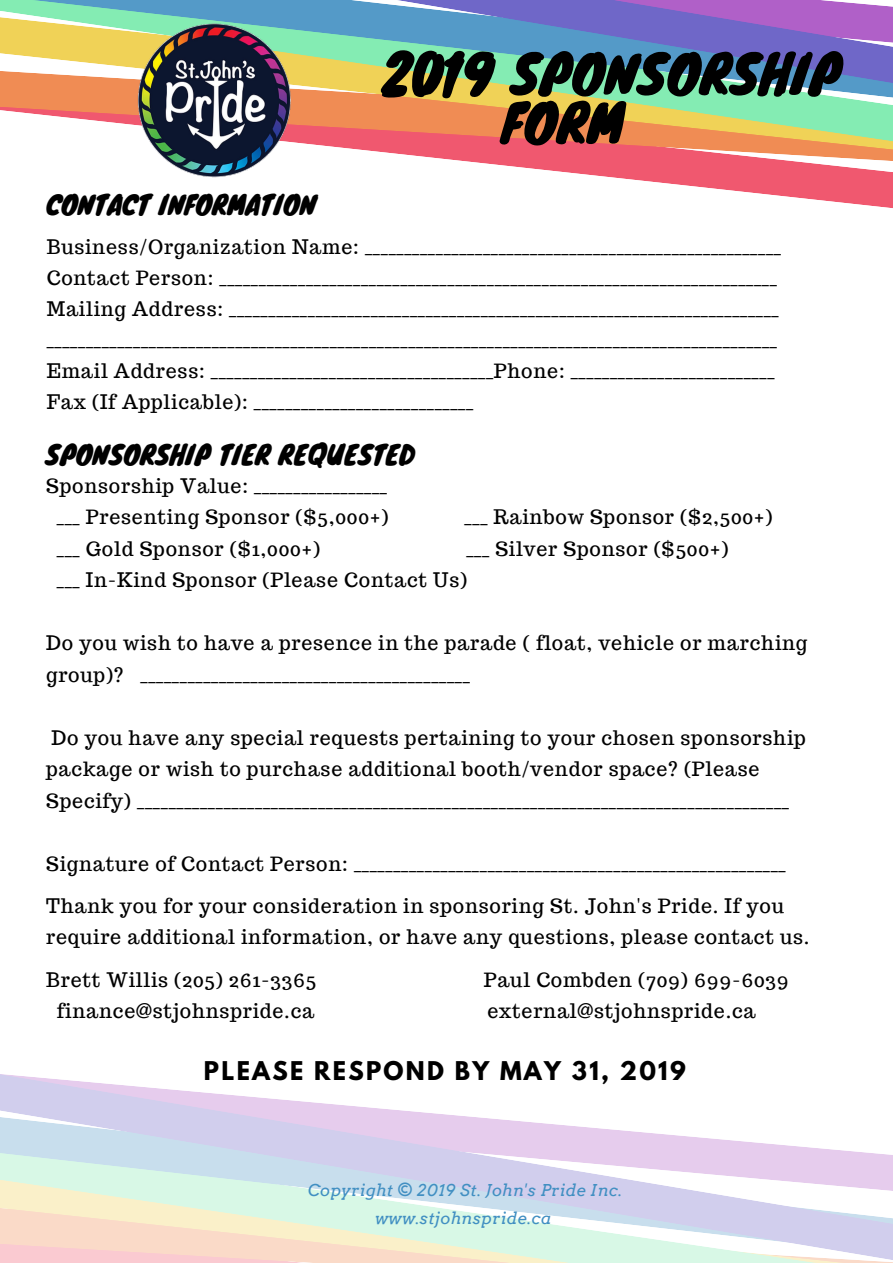
<style>
.page{position:relative;width:893px;height:1263px;background:#fff}
.page>*{position:absolute;margin:0;border:0;box-sizing:border-box;transform-origin:0 0}
.t1{font:52.28px/49px "Knewave";color:#000}
.t2{font:26.17px "Knewave";color:#000}
.t3{font:700 22.88px "League Spartan";letter-spacing:.1em;color:#000}
.t4{font:19.65px/31px "Trocchi";letter-spacing:.04em;color:#000}
.t5{font:italic 16.35px/27.6px "Arvo";letter-spacing:.02em;color:#418fc2;text-align:center}
</style>
<div class="page">
<svg style="left:465px;top:161px;width:428px;height:47px"></svg>
<svg style="left:365px;top:150px;width:528px;height:11px;fill:#f0586f"></svg>
<svg style="left:330px;top:141px;width:563px;height:9px;background:#f07765"></svg>
<svg style="left:0;top:0;width:893px;height:141px;background:#dbb77d"></svg>
<svg style="left:32px;top:0;width:861px;height:98px;background:#b5ce97"></svg>
<svg style="left:396px;top:0;width:497px;height:83px;background:#7890c3"></svg>
<img style="left:110px;top:0;width:220px;height:178px">
<svg style="left:0;top:1260px;width:821px;height:3px;background:#efdfd4"></svg>
<svg style="left:0;top:1074px;width:893px;height:186px"></svg>
<h2 class="t2" style="left:46px;top:184px;width:272px">CONTACT INFORMATION</h2>
<h1 class="t1" style="left:501px;top:48px;width:341px;text-indent:-119px">2019 SPONSORSHIP<br>FORM</h1>
<p class="t4" style="left:47px;top:231px;width:736px">Business/Organization Name: _____________________________________________________ Contact Person: _______________________________________________________________________ Mailing Address: ______________________________________________________________________ _____________________________________________________________________________________________ Email Address: ____________________________________Phone: __________________________ Fax (If Applicable): ____________________________</p>
<h2 class="t2" style="left:46px;top:433px;width:371px">SPONSORSHIP TIER REQUESTED</h2>
<p class="t4" style="left:46px;top:469px;width:344px;line-height:31.5px;text-align:center">Sponsorship Value: _________________ ___ Presenting Sponsor ($5,000+)</p>
<p class="t4" style="left:465px;top:501px;width:309px">___ Rainbow Sponsor ($2,500+)</p>
<p class="t4" style="left:57px;top:533px;width:265px">___ Gold Sponsor ($1,000+)</p>
<p class="t4" style="left:57px;top:533px;width:673px;line-height:31.5px;text-indent:409px">___ Silver Sponsor ($500+) ___ In-Kind Sponsor (Please Contact Us)</p>
<p class="t4" style="left:46px;top:627px;width:763px;line-height:31.5px">Do you wish to have a presence in the parade ( float, vehicle or marching group)? __________________________________________</p>
<p class="t4" style="left:46px;top:722px;width:761px;line-height:31.5px">Do you have any special requests pertaining to your chosen sponsorship package or wish to purchase additional booth/vendor space? (Please<br>Specify) ___________________________________________________________________________________</p>
<p class="t4" style="left:46px;top:848px;width:741px">Signature of Contact Person: _______________________________________________________</p>
<p class="t4" style="left:46px;top:890px;width:765px">Thank you for your consideration in sponsoring St. John's Pride. If you require additional information, or have any questions, please contact us.</p>
<p class="t4" style="left:46px;top:964px;width:272px">Brett Willis (205) 261-3365</p>
<p class="t4" style="left:484px;top:964px;width:306px">Paul Combden (709) 699-6039</p>
<p class="t4" style="left:57px;top:995px;width:259px">finance@stjohnspride.ca</p>
<p class="t4" style="left:487px;top:995px;width:270px">external@stjohnspride.ca</p>
<p class="t3" style="left:204px;top:1059px;width:483px">PLEASE RESPOND BY MAY 31, 2019</p>
<p class="t5" style="left:308px;top:1176px;width:316px">Copyright © 2019 St. John's Pride Inc. www.stjohnspride.ca</p>
</div>
